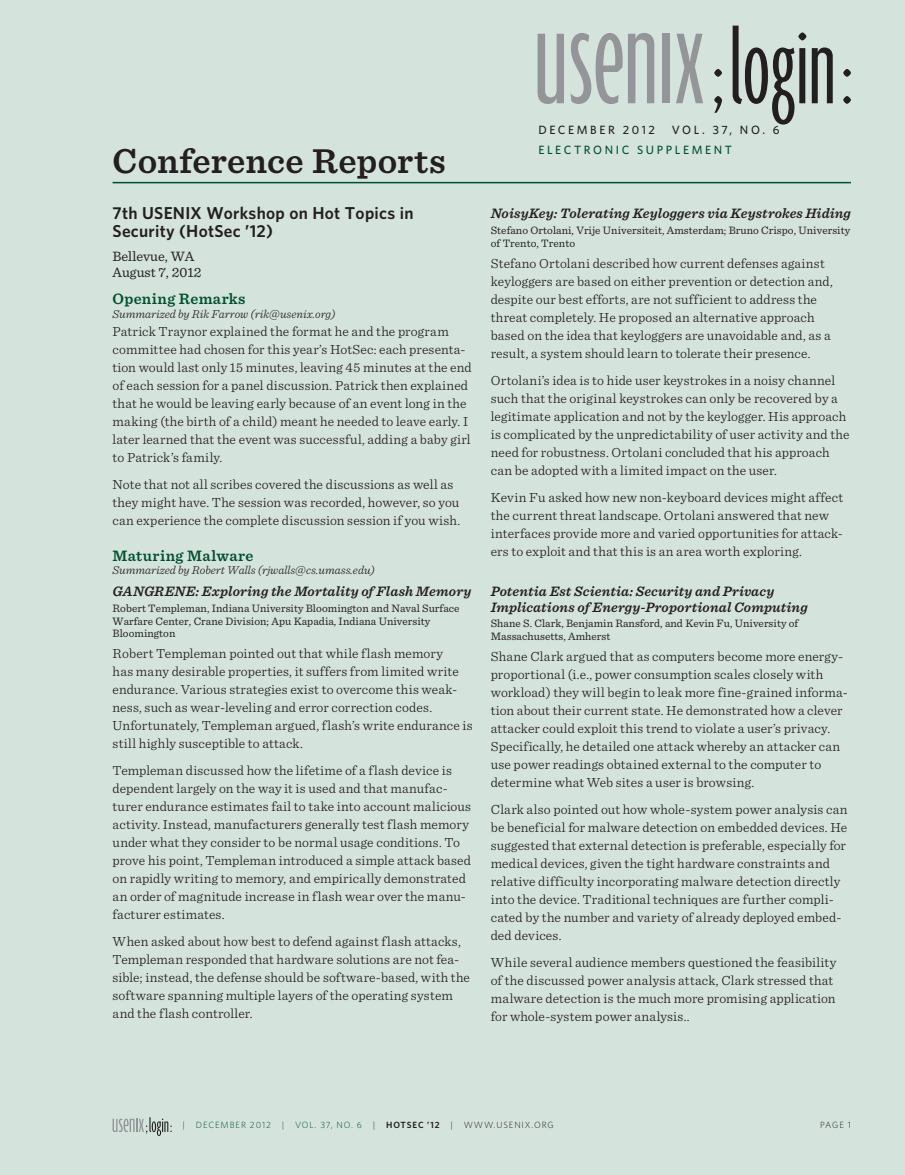
<style>
.page{position:relative;width:905px;height:1175px;background:#fff}
.page>*{position:absolute;margin:0;border:0;box-sizing:border-box;transform-origin:0 0}
.t1{font:600 36px "Sentinel";letter-spacing:.01em;color:#231f20}
.t2{font:600 17.25px/18px "Whitney";letter-spacing:.015em;color:#231f20}
.t3{font:600 15.75px "Sentinel";letter-spacing:.025em;color:#00502e}
.t4{font:italic 600 14.25px/15.8px "Sentinel";letter-spacing:.01em;color:#231f20}
.t5{font:14.25px/15.8px "Sentinel";color:#231f20}
.t6{font:300 13.8px/18px "Sentinel";letter-spacing:.01em;color:#231f20}
.t7{font:italic 300 12px "Sentinel";color:#231f20}
.t8{font:500 12px "Whitney";letter-spacing:.215em;color:#231f20}
.t9{font:500 12px "Whitney";letter-spacing:.215em;color:#00502e}
.t10{font:11.25px/12.8px "Sentinel";letter-spacing:.005em;color:#231f20}
.t11{font:300 9px "Whitney";letter-spacing:.1em;color:#00502e}
.t12{font:300 9px "Whitney";color:#231f20}
.s1{color:#231f20}
.s2{font-weight:600;color:#231f20}
</style>
<div class="page">
<div style="left:0;top:0;width:904px;height:1174px;background:#d5e3dd"></div>
<svg style="left:537px;top:34px;width:27px;height:70px"></svg>
<svg style="left:570px;top:33px;width:52px;height:71px"></svg>
<svg style="left:628px;top:33px;width:26px;height:70px"></svg>
<div style="left:662px;top:34px;width:8px;height:69px;background:#939598"></div>
<svg style="left:676px;top:34px;width:27px;height:69px"></svg>
<svg style="left:714px;top:69px;width:8px;height:44px"></svg>
<svg style="left:732px;top:26px;width:100px;height:99px"></svg>
<svg style="left:843px;top:69px;width:7px;height:35px"></svg>
<svg style="left:113px;top:1117px;width:59px;height:18px"></svg>
<hr style="left:112px;top:182px;width:738px;height:1px;background:#00502e">
<h1 class="t1" style="left:112px;top:133px;width:335px">Conference Reports</h1>
<p class="t2" style="left:112px;top:203px;width:302px">7th USENIX Workshop on Hot Topics in<br>Security (HotSec ’12)</p>
<p class="t5" style="left:112px;top:248px;width:91px">Bellevue, WA<br>August 7, 2012</p>
<p class="t3" style="left:112px;top:287px;width:134px">Opening Remarks</p>
<p class="t7" style="left:112px;top:305px;width:224px">Summarized by Rik Farrow (rik@usenix.org)</p>
<p class="t6" style="left:112px;top:321px;width:360px">Patrick Traynor explained the format he and the program committee had chosen for this year’s HotSec: each presenta&shy;tion would last only 15 minutes, leaving 45 minutes at the end of each session for a panel discussion. Patrick then explained that he would be leaving early because of an event long in the making (the birth of a child) meant he needed to leave early. I later learned that the event was successful, adding a baby girl to Patrick’s family.</p>
<p class="t6" style="left:112px;top:474px;width:349px">Note that not all scribes covered the discussions as well as they might have. The session was recorded, however, so you can experience the complete discussion session if you wish.</p>
<p class="t3" style="left:112px;top:543px;width:142px">Maturing Malware</p>
<p class="t7" style="left:112px;top:561px;width:264px">Summarized by Robert Walls (rjwalls@cs.umass.edu)</p>
<p class="t4" style="left:112px;top:582px;width:360px">GANGRENE: Exploring the Mortality of Flash Memory</p>
<p class="t10" style="left:112px;top:601px;width:348px">Robert Templeman, Indiana University Bloomington and Naval Surface<br>Warfare Center, Crane Division; Apu Kapadia, Indiana University<br>Bloomington</p>
<p class="t6" style="left:112px;top:643px;width:362px">Robert Templeman pointed out that while flash memory<br>has many desirable properties, it suffers from limited write endurance. Various strategies exist to overcome this weak&shy;ness, such as wear-leveling and error correction codes.<br>Unfortunately, Templeman argued, flash’s write endurance is still highly susceptible to attack.</p>
<p class="t6" style="left:112px;top:760px;width:360px">Templeman discussed how the lifetime of a flash device is dependent largely on the way it is used and that manufac&shy;turer endurance estimates fail to take into account malicious activity. Instead, manufacturers generally test flash memory under what they consider to be normal usage conditions. To prove his point, Templeman introduced a simple attack based on rapidly writing to memory, and empirically demonstrated an order of magnitude increase in flash wear over the manu&shy;facturer estimates.</p>
<p class="t6" style="left:112px;top:931px;width:359px">When asked about how best to defend against flash attacks, Templeman responded that hardware solutions are not fea&shy;sible; instead, the defense should be software-based, with the software spanning multiple layers of the operating system and the flash controller.</p>
<p class="t8" style="left:538px;top:122px;width:118px">DECEMBER 2012</p>
<p class="t8" style="left:671px;top:122px;width:109px">VOL. 37, NO. 6</p>
<p class="t9" style="left:538px;top:141px;width:195px">EL ECTRON IC SUPPL EMEN T</p>
<p class="t4" style="left:490px;top:205px;width:361px">NoisyKey: Tolerating Keyloggers via Keystrokes Hiding</p>
<p class="t10" style="left:490px;top:223px;width:361px">Stefano Ortolani, Vrije Universiteit, Amsterdam; Bruno Crispo, University of Trento, Trento</p>
<p class="t6" style="left:490px;top:253px;width:344px">Stefano Ortolani described how current defenses against keyloggers are based on either prevention or detection and, despite our best efforts, are not sufficient to address the threat completely. He proposed an alternative approach based on the idea that keyloggers are unavoidable and, as a result, a system should learn to tolerate their presence.</p>
<p class="t6" style="left:490px;top:370px;width:360px">Ortolani’s idea is to hide user keystrokes in a noisy channel such that the original keystrokes can only be recovered by a legitimate application and not by the keylogger. His approach is complicated by the unpredictability of user activity and the need for robustness. Ortolani concluded that his approach can be adopted with a limited impact on the user.</p>
<p class="t6" style="left:490px;top:487px;width:354px">Kevin Fu asked how new non-keyboard devices might affect the current threat landscape. Ortolani answered that new interfaces provide more and varied opportunities for attack&shy;ers to exploit and that this is an area worth exploring.</p>
<p class="t4" style="left:490px;top:582px;width:318px">Potentia Est Scientia: Security and Privacy<br>Implications of Energy-Proportional Computing</p>
<p class="t10" style="left:490px;top:616px;width:309px">Shane S. Clark, Benjamin Ransford, and Kevin Fu, University of<br>Massachusetts, Amherst</p>
<p class="t6" style="left:490px;top:646px;width:358px">Shane Clark argued that as computers become more energy&shy;proportional (i.e., power consumption scales closely with workload) they will begin to leak more fine-grained informa&shy;tion about their current state. He demonstrated how a clever attacker could exploit this trend to violate a user’s privacy.<br>Specifically, he detailed one attack whereby an attacker can use power readings obtained external to the computer to determine what Web sites a user is browsing.</p>
<p class="t6" style="left:490px;top:799px;width:358px">Clark also pointed out how whole-system power analysis can be beneficial for malware detection on embedded devices. He suggested that external detection is preferable, especially for medical devices, given the tight hardware constraints and relative difficulty incorporating malware detection directly into the device. Traditional techniques are further compli&shy;cated by the number and variety of already deployed embed&shy;ded devices.</p>
<p class="t6" style="left:490px;top:952px;width:347px">While several audience members questioned the feasibility of the discussed power analysis attack, Clark stressed that malware detection is the much more promising application for whole-system power analysis..</p>
<p class="t11" style="left:182px;top:1119px;width:373px">| DECEMBER 2012 | VOL. 37, NO. 6 <span class="s1">|</span> <span class="s2">HOTSec ’12</span> <span class="s1">| WWW.USEN IX.ORG</span></p>
<p class="t12" style="left:820px;top:1119px;width:32px">PAG E 1</p>
</div>
